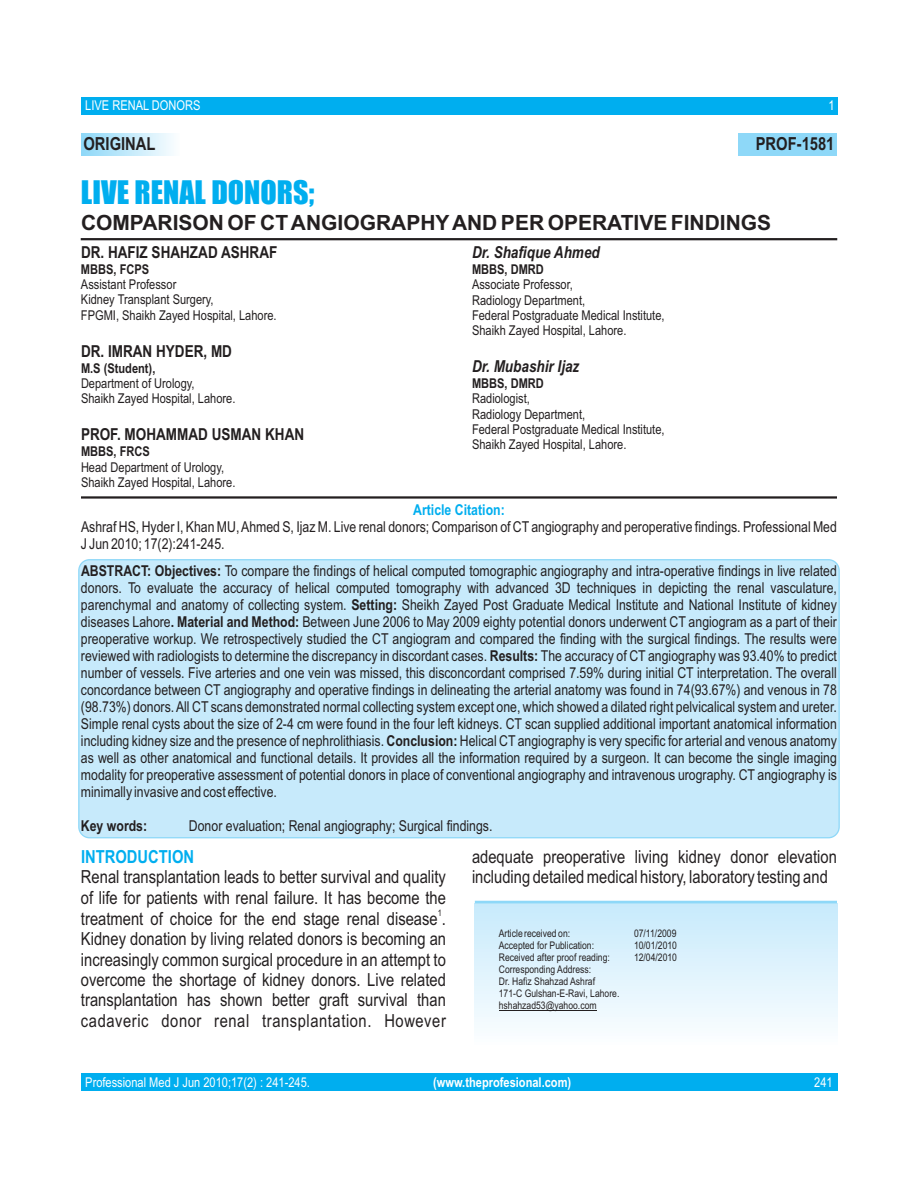
<style>
.page{position:relative;width:918px;height:1188px;background:#fff}
.page>*{position:absolute;margin:0;border:0;box-sizing:border-box;transform-origin:0 0}
.t1{font:30px "Impact";color:#00aeef}
.t2{font:700 21px "Arial";color:#231f20}
.t3{font:18px "Arial Narrow";color:#231f20}
.t4{font:18px "Arial Narrow";letter-spacing:.03em;color:#231f20}
.t5{font:700 18px "Arial Narrow";color:#231f20}
.t6{font:700 18px "Arial Narrow";color:#00aeef}
.t7{font:700 16.5px "Arial Narrow";color:#231f20}
.t8{font:italic 700 16.5px "Arial Narrow";color:#231f20}
.t9{font:15px/17.1px "Arial Narrow";color:#231f20;text-align:justify}
.t10{font:700 15px "Arial Narrow";color:#00aeef}
.t11{font:700 15px "Arial Narrow";color:#231f20}
.t12{font:13.5px/15.3px "Arial Narrow";color:#231f20}
.t13{font:13.5px "Arial Narrow";color:#fff}
.t14{font:700 13.5px "Arial Narrow";color:#231f20}
.t15{font:700 13.5px "Arial Narrow";color:#fff}
.t16{font:10.5px/11.9px "Arial Narrow";color:#231f20}
.t17{font:9px "Arial Narrow";color:#231f20}
.s1{font-weight:700}
</style>
<div class="page">
<div style="left:78px;top:559px;width:762px;height:279px;background:#c7eafb;border:1px solid #8ed8f8;border-radius:11px"></div>
<hr style="left:81px;top:496px;width:756px;height:3px;background:#231f20">
<hr style="left:81px;top:238px;width:756px;height:2px;background:#231f20">
<div style="left:475px;top:903px;width:362px;height:143px;background:linear-gradient(to bottom,#c7eafb,#fcfeff)"></div>
<hr style="left:475px;top:901px;width:362px;height:2px;background:#8ed8f8">
<div style="left:81px;top:97px;width:756px;height:17px;background:#00aeef"></div>
<div style="left:81px;top:1074px;width:756px;height:17px;background:#00aeef"></div>
<div style="left:739px;top:133px;width:98px;height:23px;background:#8ed8f8"></div>
<div style="left:81px;top:133px;width:98px;height:23px;background:linear-gradient(to right,#8ed8f8,#fafdfe)"></div>
<hr style="left:499px;top:1010px;width:98px;height:1px;background:#231f20">
<p class="t13" style="left:85px;top:100px;width:117px">LIVE RENAL DONORS</p>
<p class="t13" style="left:829px;top:100px;width:8px">1</p>
<p class="t5" style="left:83px;top:137px;width:74px">ORIGINAL</p>
<p class="t5" style="left:756px;top:137px;width:80px">PROF-1581</p>
<h1 class="t1" style="left:81px;top:180px;width:235px">LIVE RENAL DONORS;</h1>
<p class="t7" style="left:81px;top:246px;width:198px">DR. HAFIZ SHAHZAD ASHRAF</p>
<p class="t8" style="left:472px;top:246px;width:129px">Dr. Shafique Ahmed</p>
<p class="t14" style="left:81px;top:264px;width:70px">MBBS, FCPS</p>
<p class="t14" style="left:472px;top:264px;width:73px">MBBS, DMRD</p>
<p class="t12" style="left:81px;top:278px;width:97px">Assistant Professor</p>
<p class="t12" style="left:472px;top:278px;width:102px">Associate Professor,</p>
<p class="t12" style="left:81px;top:293px;width:134px">Kidney Transplant Surgery,</p>
<p class="t12" style="left:472px;top:293px;width:115px">Radiology Department,</p>
<p class="t12" style="left:81px;top:309px;width:197px">FPGMI, Shaikh Zayed Hospital, Lahore.</p>
<p class="t12" style="left:472px;top:309px;width:194px">Federal Postgraduate Medical Institute,<br>Shaikh Zayed Hospital, Lahore.</p>
<p class="t7" style="left:81px;top:345px;width:153px">DR. IMRAN HYDER, MD</p>
<p class="t14" style="left:81px;top:363px;width:76px">M.S (Student),</p>
<p class="t8" style="left:472px;top:360px;width:109px">Dr. Mubashir Ijaz</p>
<p class="t12" style="left:81px;top:377px;width:115px">Department of Urology,</p>
<p class="t14" style="left:472px;top:378px;width:73px">MBBS, DMRD</p>
<p class="t12" style="left:81px;top:392px;width:156px">Shaikh Zayed Hospital, Lahore.</p>
<p class="t12" style="left:472px;top:392px;width:194px">Radiologist,<br>Radiology Department,<br>Federal Postgraduate Medical Institute,</p>
<h2 class="t2" style="left:81px;top:214px;width:692px">COMPARISON OF CT ANGIOGRAPHYAND PER OPERATIVE FINDINGS</h2>
<p class="t7" style="left:81px;top:428px;width:225px">PROF. MOHAMMAD USMAN KHAN</p>
<p class="t12" style="left:472px;top:438px;width:156px">Shaikh Zayed Hospital, Lahore.</p>
<p class="t14" style="left:81px;top:446px;width:70px">MBBS, FRCS</p>
<p class="t12" style="left:81px;top:460px;width:156px">Head Department of Urology,<br>Shaikh Zayed Hospital, Lahore.</p>
<p class="t10" style="left:413px;top:504px;width:93px">Article Citation:</p>
<p class="t9" style="left:81px;top:519px;width:757px">Ashraf HS, Hyder I, Khan MU, Ahmed S, Ijaz M. Live renal donors; Comparison of CT angiography and peroperative findings. Professional Med<br>J Jun 2010; 17(2):241-245.</p>
<p class="t9" style="left:81px;top:563px;width:758px"><span class="s1">ABSTRACT: Objectives:</span> To compare the findings of helical computed tomographic angiography and intra-operative findings in live related donors. To evaluate the accuracy of helical computed tomography with advanced 3D techniques in depicting the renal vasculature, parenchymal and anatomy of collecting system. <span class="s1">Setting:</span> Sheikh Zayed Post Graduate Medical Institute and National Institute of kidney diseases Lahore<span class="s1">. Material and Method:</span> Between June 2006 to May 2009 eighty potential donors underwent CT angiogram as a part of their preoperative workup. We retrospectively studied the CT angiogram and compared the finding with the surgical findings. The results were reviewed with radiologists to determine the discrepancy in discordant cases. <span class="s1">Results:</span> The accuracy of CT angiography was 93.40% to predict number of vessels. Five arteries and one vein was missed, this disconcordant comprised 7.59% during initial CT interpretation. The overall concordance between CT angiography and operative findings in delineating the arterial anatomy was found in 74(93.67%) and venous in 78 (98.73%) donors. All CT scans demonstrated normal collecting system except one, which showed a dilated right pelvicalical system and ureter.<br>Simple renal cysts about the size of 2-4 cm were found in the four left kidneys. CT scan supplied additional important anatomical information including kidney size and the presence of nephrolithiasis. <span class="s1">Conclusion:</span> Helical CT angiography is very specific for arterial and venous anatomy as well as other anatomical and functional details. It provides all the information required by a surgeon. It can become the single imaging modality for preoperative assessment of potential donors in place of conventional angiography and intravenous urography. CT angiography is minimally invasive and cost effective.</p>
<p class="t11" style="left:81px;top:820px;width:68px">Key words:</p>
<p class="t9" style="left:189px;top:819px;width:305px">Donor evaluation; Renal angiography; Surgical findings.</p>
<p class="t6" style="left:81px;top:850px;width:115px">INTRODUCTION</p>
<p class="t3" style="left:472px;top:850px;width:366px">adequate preoperative living kidney donor elevation</p>
<p class="t3" style="left:81px;top:870px;width:366px">Renal transplantation leads to better survival and quality</p>
<p class="t3" style="left:472px;top:870px;width:357px">including detailed medical history, laboratory testing and</p>
<p class="t3" style="left:81px;top:891px;width:366px">of life for patients with renal failure. It has become the</p>
<p class="t17" style="left:438px;top:909px;width:6px">1</p>
<p class="t3" style="left:81px;top:912px;width:366px">treatment of choice for the end stage renal disease .</p>
<p class="t16" style="left:499px;top:929px;width:73px">Article received on:</p>
<p class="t16" style="left:634px;top:929px;width:44px">07/11/2009</p>
<p class="t3" style="left:81px;top:932px;width:367px">Kidney donation by living related donors is becoming an</p>
<p class="t16" style="left:499px;top:941px;width:97px">Accepted for Publication:</p>
<p class="t16" style="left:634px;top:941px;width:45px">10/01/2010</p>
<p class="t16" style="left:499px;top:953px;width:113px">Received after proof reading:</p>
<p class="t16" style="left:634px;top:953px;width:45px">12/04/2010</p>
<p class="t3" style="left:81px;top:953px;width:366px">increasingly common surgical procedure in an attempt to</p>
<p class="t16" style="left:499px;top:965px;width:94px">Corresponding Address:</p>
<p class="t3" style="left:81px;top:973px;width:366px">overcome the shortage of kidney donors. Live related</p>
<p class="t16" style="left:499px;top:976px;width:122px">Dr. Hafiz Shahzad Ashraf<br>171-C Gulshan-E-Ravi, Lahore.</p>
<p class="t3" style="left:81px;top:993px;width:366px">transplantation has shown better graft survival than</p>
<p class="t16" style="left:499px;top:1000px;width:99px">hshahzad53@yahoo.com</p>
<p class="t4" style="left:81px;top:1014px;width:366px">cadaveric donor renal transplantation. However</p>
<p class="t13" style="left:85px;top:1077px;width:226px">Professional Med J Jun 2010;17(2) : 241-245.</p>
<p class="t15" style="left:433px;top:1077px;width:140px">(www.theprofesional.com)</p>
<p class="t13" style="left:814px;top:1077px;width:20px">241</p>
</div>
